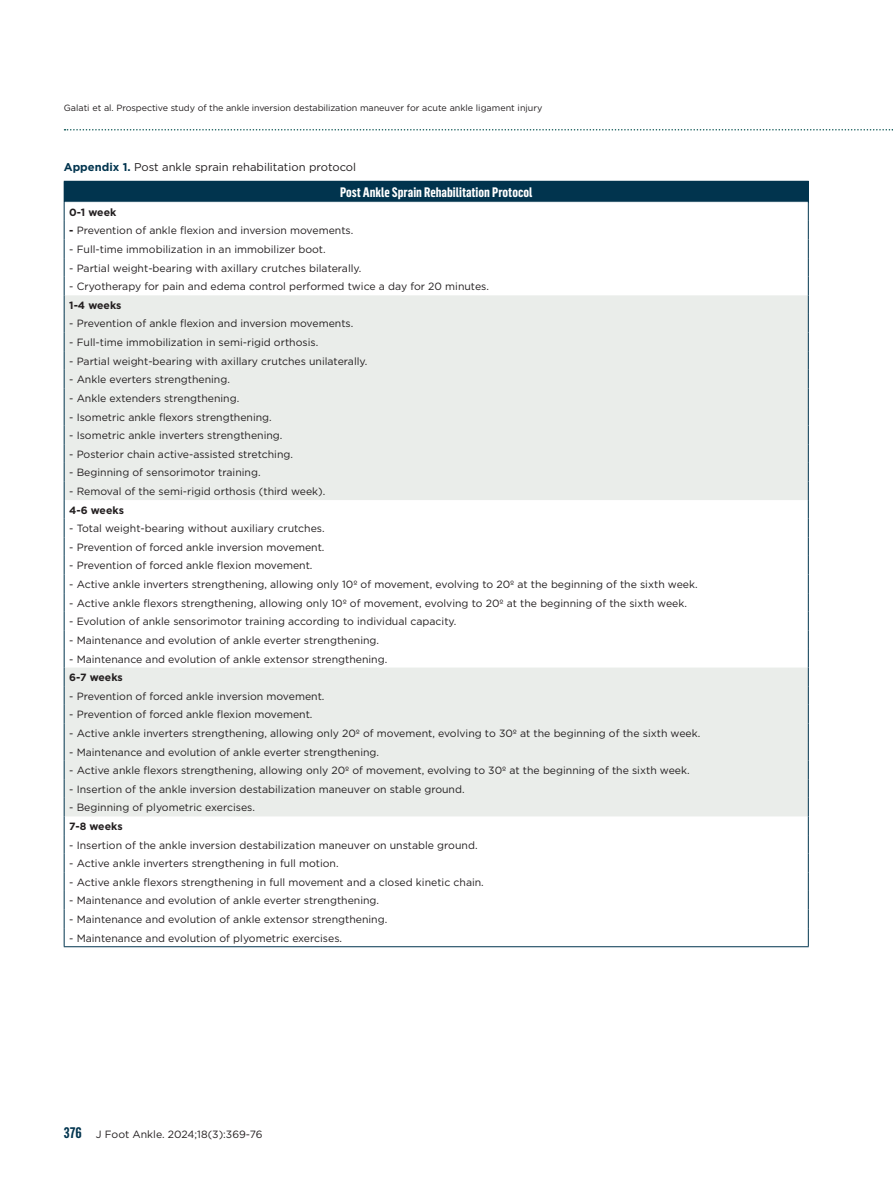
<style>
.page{position:relative;width:893px;height:1191px;background:#fff}
.page>*{position:absolute;margin:0;border:0;box-sizing:border-box;transform-origin:0 0}
.t1{font:700 13.5px "Flama Cond";color:#fff}
.t2{font:11.25px "Gotham";color:#231f20}
.t3{font:10.5px "Gotham";color:#231f20}
.t4{font:700 10.5px "Gotham";color:#231f20}
.t5{font:9px "Gotham";letter-spacing:-.01em;color:#231f20}
.s1{font-weight:700;color:#01344e}
.s2{font-weight:700}
.s3{font-family:"Flama Cond";font-weight:600;font-size:15px;color:#01344e}
</style>
<div class="page">
<svg style="left:65px;top:129px;width:828px;height:1px"></svg>
<div style="left:64px;top:181px;width:744px;height:21px;background:#01344e"></div>
<svg style="left:65px;top:295px;width:743px;height:521px;fill:#eaedea"></svg>
<hr style="left:64px;top:181px;width:745px;height:1px;background:#01344e">
<svg style="left:64px;top:202px;width:1px;height:744px"></svg>
<svg style="left:808px;top:182px;width:1px;height:764px"></svg>
<hr style="left:64px;top:946px;width:745px;height:1px;background:#01344e">
<p class="t5" style="left:64px;top:102px;width:480px">Galati et al. Prospective study of the ankle inversion destabilization maneuver for acute ankle ligament injury</p>
<p class="t2" style="left:64px;top:159px;width:294px"><span class="s1">Appendix 1.</span> Post ankle sprain rehabilitation protocol</p>
<p class="t1" style="left:340px;top:182px;width:194px">Post Ankle Sprain Rehabilitation Protocol</p>
<p class="t4" style="left:69px;top:205px;width:49px">0-1 week</p>
<p class="t3" style="left:69px;top:224px;width:286px"><span class="s2">-</span> Prevention of ankle flexion and inversion movements.</p>
<p class="t3" style="left:69px;top:242px;width:258px">- Full-time immobilization in an immobilizer boot.</p>
<p class="t3" style="left:69px;top:261px;width:294px">- Partial weight-bearing with axillary crutches bilaterally.</p>
<p class="t3" style="left:69px;top:280px;width:421px">- Cryotherapy for pain and edema control performed twice a day for 20 minutes.</p>
<p class="t4" style="left:69px;top:298px;width:54px">1-4 weeks</p>
<p class="t3" style="left:69px;top:317px;width:286px">- Prevention of ankle flexion and inversion movements.</p>
<p class="t3" style="left:69px;top:336px;width:251px">- Full-time immobilization in semi-rigid orthosis.</p>
<p class="t3" style="left:69px;top:354px;width:300px">- Partial weight-bearing with axillary crutches unilaterally.</p>
<p class="t3" style="left:69px;top:373px;width:162px">- Ankle everters strengthening.</p>
<p class="t3" style="left:69px;top:391px;width:172px">- Ankle extenders strengthening.</p>
<p class="t3" style="left:69px;top:410px;width:204px">- Isometric ankle flexors strengthening.</p>
<p class="t3" style="left:69px;top:429px;width:215px">- Isometric ankle inverters strengthening.</p>
<p class="t3" style="left:69px;top:447px;width:225px">- Posterior chain active-assisted stretching.</p>
<p class="t3" style="left:69px;top:466px;width:193px">- Beginning of sensorimotor training.</p>
<p class="t3" style="left:69px;top:484px;width:258px">- Removal of the semi-rigid orthosis (third week).</p>
<p class="t4" style="left:69px;top:503px;width:56px">4-6 weeks</p>
<p class="t3" style="left:69px;top:522px;width:257px">- Total weight-bearing without auxiliary crutches.</p>
<p class="t3" style="left:69px;top:540px;width:257px">- Prevention of forced ankle inversion movement.</p>
<p class="t3" style="left:69px;top:559px;width:245px">- Prevention of forced ankle flexion movement.</p>
<p class="t3" style="left:69px;top:577px;width:630px">- Active ankle inverters strengthening, allowing only 10º of movement, evolving to 20º at the beginning of the sixth week.</p>
<p class="t3" style="left:69px;top:596px;width:619px">- Active ankle flexors strengthening, allowing only 10º of movement, evolving to 20º at the beginning of the sixth week.</p>
<p class="t3" style="left:69px;top:615px;width:389px">- Evolution of ankle sensorimotor training according to individual capacity.</p>
<p class="t3" style="left:69px;top:633px;width:311px">- Maintenance and evolution of ankle everter strengthening.</p>
<p class="t3" style="left:69px;top:652px;width:320px">- Maintenance and evolution of ankle extensor strengthening.</p>
<p class="t4" style="left:69px;top:670px;width:55px">6-7 weeks</p>
<p class="t3" style="left:69px;top:689px;width:257px">- Prevention of forced ankle inversion movement.</p>
<p class="t3" style="left:69px;top:708px;width:245px">- Prevention of forced ankle flexion movement.</p>
<p class="t3" style="left:69px;top:726px;width:633px">- Active ankle inverters strengthening, allowing only 20º of movement, evolving to 30º at the beginning of the sixth week.</p>
<p class="t3" style="left:69px;top:745px;width:311px">- Maintenance and evolution of ankle everter strengthening.</p>
<p class="t3" style="left:69px;top:763px;width:622px">- Active ankle flexors strengthening, allowing only 20º of movement, evolving to 30º at the beginning of the sixth week.</p>
<p class="t3" style="left:69px;top:782px;width:397px">- Insertion of the ankle inversion destabilization maneuver on stable ground.</p>
<p class="t3" style="left:69px;top:801px;width:187px">- Beginning of plyometric exercises.</p>
<p class="t4" style="left:69px;top:819px;width:55px">7-8 weeks</p>
<p class="t3" style="left:69px;top:838px;width:410px">- Insertion of the ankle inversion destabilization maneuver on unstable ground.</p>
<p class="t3" style="left:69px;top:856px;width:271px">- Active ankle inverters strengthening in full motion.</p>
<p class="t3" style="left:69px;top:875px;width:416px">- Active ankle flexors strengthening in full movement and a closed kinetic chain.</p>
<p class="t3" style="left:69px;top:894px;width:311px">- Maintenance and evolution of ankle everter strengthening.</p>
<p class="t3" style="left:69px;top:912px;width:320px">- Maintenance and evolution of ankle extensor strengthening.</p>
<p class="t3" style="left:69px;top:931px;width:274px">- Maintenance and evolution of plyometric exercises.</p>
<p class="t3" style="left:64px;top:1127px;width:200px"><span class="s3">376</span> J Foot Ankle. 2024;18(3):369-76</p>
</div>
